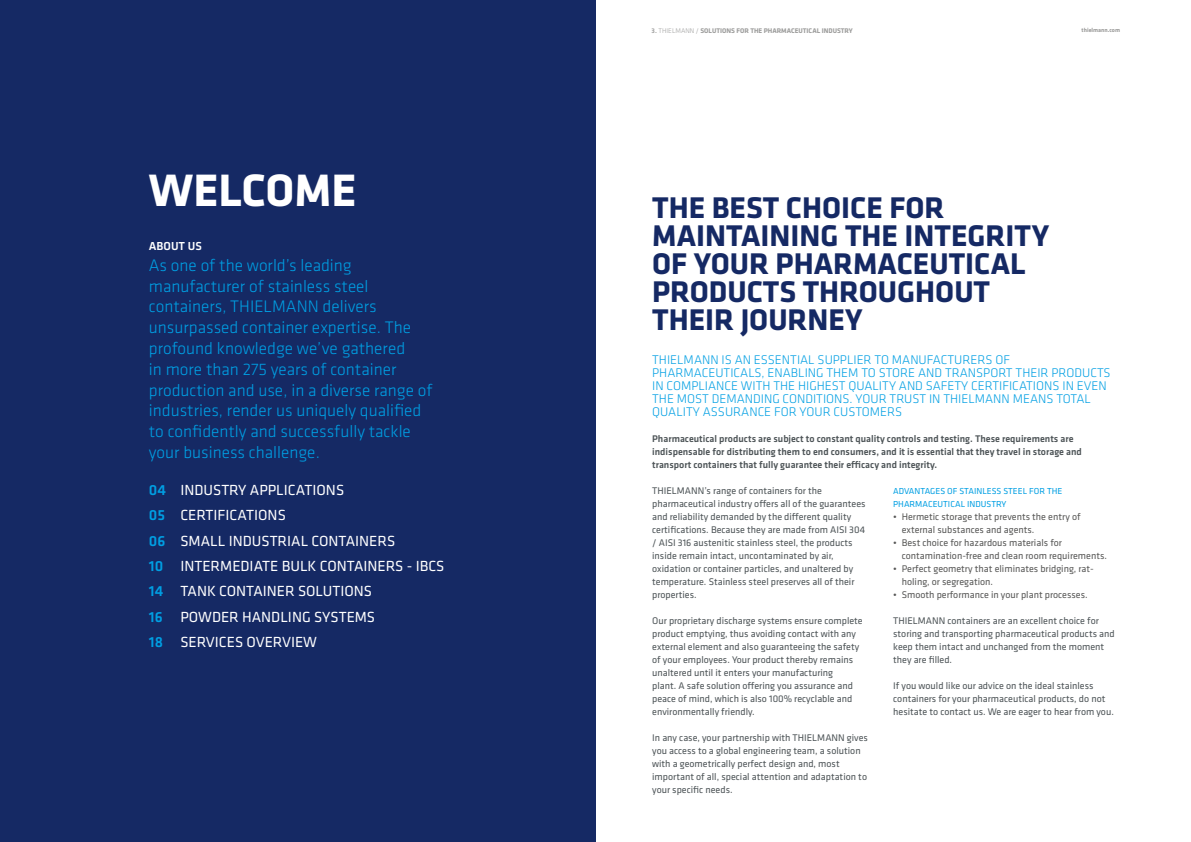
<style>
.page{position:relative;width:1191px;height:842px;background:#fff}
.page>*{position:absolute;margin:0;border:0;box-sizing:border-box;transform-origin:0 0}
.t1{font:700 47.1px "Klavika";color:#fff}
.t2{font:700 31px/28px "Klavika";color:#152964}
.t3{font:300 17.3px/20.8px "Klavika";color:#009fe3}
.t4{font:15.2px/25.3px "Klavika";color:#fff}
.t5{font:500 15.2px/25.3px "Klavika";color:#009fe3}
.t6{font:300 13px/13px "Klavika";color:#009fe3}
.t7{font:500 12px "Klavika";color:#fff}
.t8{font:10px/13px "Klavika";color:#4c5356}
.t9{font:10px/13px "Klavika";color:#575756}
.t10{font:500 10px/13px "Klavika";color:#4c5356}
.t11{font:9px/13px "Klavika";color:#009fe3}
.t12{font:700 7px "Klavika";color:#9d9d9c}
.t13{font:700 6px "Klavika";color:#9d9d9c}
.s1{font-weight:500}
.s2{font-weight:300}
</style>
<div class="page">
<div style="left:0;top:0;width:595px;height:842px;background:#152964"></div>
<h1 class="t1" style="left:149px;top:157px;width:209px">WELCOME</h1>
<p class="t7" style="left:149px;top:238px;width:54px">ABOUT US</p>
<p class="t3" style="left:149px;top:255px;width:285px">As one of the world’s leading manufacturer of stainless steel containers, THIELMANN delivers unsurpassed container expertise. The profound knowledge we’ve gathered<br>in more than 275 years of container production and use, in a diverse range of industries, render us uniquely qualified to confidently and successfully tackle your business challenge.</p>
<h3 class="t5" style="left:149px;top:477px;width:19px">04<br>05<br>06<br>10<br>14<br>16<br>18</h3>
<h3 class="t4" style="left:180px;top:477px;width:265px">INDUSTRY APPLICATIONS<br>CERTIFICATIONS<br>SMALL INDUSTRIAL CONTAINERS<br>INTERMEDIATE BULK CONTAINERS - IBCS<br>TANK CONTAINER SOLUTIONS<br>POWDER HANDLING SYSTEMS<br>SERVICES OVERVIEW</h3>
<p class="t12" style="left:651px;top:26px;width:203px"><span class="s1">3.</span> <span class="s2">THIELMANN /</span> SOLUTIONS FOR THE PHARMACEUTICAL INDUSTRY</p>
<p class="t13" style="left:1081px;top:26px;width:40px">thielmann.com</p>
<h2 class="t2" style="left:652px;top:193px;width:399px">THE BEST CHOICE FOR<br>MAINTAINING THE INTEGRITY<br>OF YOUR PHARMACEUTICAL<br>PRODUCTS THROUGHOUT<br>THEIR JOURNEY</h2>
<p class="t6" style="left:652px;top:353px;width:460px">THIELMANN IS AN ESSENTIAL SUPPLIER TO MANUFACTURERS OF PHARMACEUTICALS, ENABLING THEM TO STORE AND TRANSPORT THEIR PRODUCTS IN COMPLIANCE WITH THE HIGHEST QUALITY AND SAFETY CERTIFICATIONS IN EVEN THE MOST DEMANDING CONDITIONS. YOUR TRUST IN THIELMANN MEANS TOTAL QUALITY ASSURANCE FOR YOUR CUSTOMERS</p>
<p class="t10" style="left:652px;top:432px;width:431px">Pharmaceutical products are subject to constant quality controls and testing. These requirements are indispensable for distributing them to end consumers, and it is essential that they travel in storage and transport containers that fully guarantee their efficacy and integrity.</p>
<p class="t11" style="left:893px;top:484px;width:171px">ADVANTAGES OF STAINLESS STEEL FOR THE<br>PHARMACEUTICAL INDUSTRY</p>
<p class="t9" style="left:901px;top:510px;width:180px;text-indent:-8px">• Hermetic storage that prevents the entry of external substances and agents.</p>
<p class="t9" style="left:901px;top:536px;width:207px;text-indent:-8px">• Best choice for hazardous materials for contamination-free and clean room requirements.</p>
<p class="t9" style="left:901px;top:562px;width:193px;text-indent:-8px">• Perfect geometry that eliminates bridging, rat&shy;holing, or segregation.</p>
<p class="t9" style="left:893px;top:588px;width:196px">• Smooth performance in your plant processes.</p>
<p class="t8" style="left:893px;top:614px;width:223px">THIELMANN containers are an excellent choice for storing and transporting pharmaceutical products and keep them intact and unchanged from the moment they are filled.</p>
<p class="t8" style="left:893px;top:679px;width:222px">If you would like our advice on the ideal stainless containers for your pharmaceutical products, do not hesitate to contact us. We are eager to hear from you.</p>
<p class="t8" style="left:652px;top:484px;width:215px">THIELMANN’s range of containers for the pharmaceutical industry offers all of the guarantees and reliability demanded by the different quality certifications. Because they are made from AISI 304 / AISI 316 austenitic stainless steel, the products inside remain intact, uncontaminated by air, oxidation or container particles, and unaltered by temperature. Stainless steel preserves all of their properties.</p>
<p class="t8" style="left:652px;top:614px;width:212px">Our proprietary discharge systems ensure complete product emptying, thus avoiding contact with any external element and also guaranteeing the safety of your employees. Your product thereby remains unaltered until it enters your manufacturing<br>plant. A safe solution offering you assurance and peace of mind, which is also 100% recyclable and environmentally friendly.</p>
<p class="t8" style="left:652px;top:731px;width:217px">In any case, your partnership with THIELMANN gives you access to a global engineering team, a solution with a geometrically perfect design and, most important of all, special attention and adaptation to your specific needs.</p>
</div>
